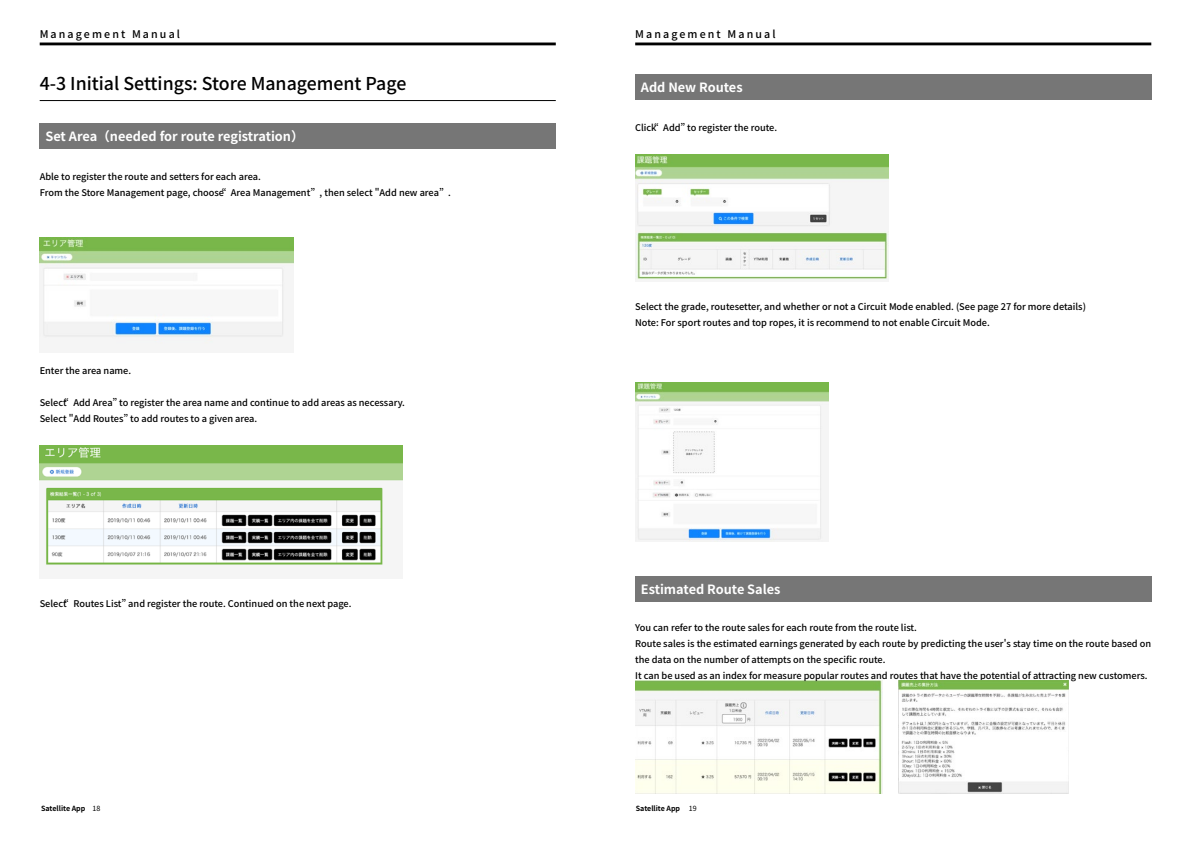
<style>
.page{position:relative;width:1191px;height:842px;background:#fff}
.page>*{position:absolute;margin:0;border:0;box-sizing:border-box;transform-origin:0 0}
.t1{font:500 17.7px "Noto Sans CJ Kjp";color:#000}
.t2{font:700 12.8px "Noto Sans CJ Kjp";color:#fff}
.t3{font:500 10.6px "Noto Sans CJ Kjp";letter-spacing:.2em;color:#000}
.t4{font:500 9.2px/16.1px "Noto Sans CJ Kjp";color:#000}
.t5{font:700 7.1px "Noto Sans CJ Kjp";color:#000}
.s1{font-weight:400}
</style>
<div class="page">
<hr style="left:40px;top:100px;width:516px;height:1px;background:#000">
<div style="left:40px;top:123px;width:516px;height:25px;background:#767676"></div>
<img style="left:40px;top:237px;width:253px;height:107px">
<img style="left:40px;top:446px;width:363px;height:120px">
<div style="left:635px;top:75px;width:516px;height:25px;background:#767676"></div>
<img style="left:635px;top:154px;width:253px;height:126px">
<img style="left:635px;top:383px;width:193px;height:159px">
<div style="left:635px;top:576px;width:516px;height:25px;background:#767676"></div>
<img style="left:635px;top:681px;width:247px;height:112px">
<img style="left:899px;top:680px;width:169px;height:113px">
<hr style="left:40px;top:43px;width:516px;height:2px;background:#000">
<hr style="left:635px;top:43px;width:516px;height:2px;background:#000">
<p class="t3" style="left:40px;top:28px;width:142px">Management Manual</p>
<p class="t3" style="left:635px;top:28px;width:142px">Management Manual</p>
<h1 class="t1" style="left:40px;top:74px;width:368px">4-3 Initial Settings: Store Management Page</h1>
<h2 class="t2" style="left:45px;top:129px;width:260px">Set Area（needed for route registration）</h2>
<p class="t4" style="left:40px;top:168px;width:413px">Able to register the route and setters for each area.<br>From the Store Management page, choose “ Area Management” , then select "Add new area” .</p>
<p class="t4" style="left:40px;top:363px;width:93px">Enter the area name.</p>
<p class="t4" style="left:40px;top:395px;width:367px">Select “ Add Area” to register the area name and continue to add areas as necessary.<br>Select "Add Routes” to add routes to a given area.</p>
<p class="t4" style="left:40px;top:596px;width:313px">Select “ Routes List” and register the route. Continued on the next page.</p>
<h2 class="t2" style="left:641px;top:80px;width:103px">Add New Routes</h2>
<p class="t4" style="left:635px;top:119px;width:143px">Click “ Add” to register the route.</p>
<p class="t4" style="left:635px;top:299px;width:452px">Select the grade, routesetter, and whether or not a Circuit Mode enabled. (See page 27 for more details)<br>Note: For sport routes and top ropes, it is recommend to not enable Circuit Mode.</p>
<h2 class="t2" style="left:641px;top:582px;width:141px">Estimated Route Sales</h2>
<p class="t4" style="left:635px;top:620px;width:517px">You can refer to the route sales for each route from the route list.<br>Route sales is the estimated earnings generated by each route by predicting the user's stay time on the route based on the data on the number of attempts on the specific route.<br>It can be used as an index for measure popular routes and routes that have the potential of attracting new customers.</p>
<p class="t5" style="left:41px;top:805px;width:61px">Satellite App <span class="s1">18</span></p>
<p class="t5" style="left:636px;top:805px;width:62px">Satellite App 　<span class="s1">19</span></p>
</div>
